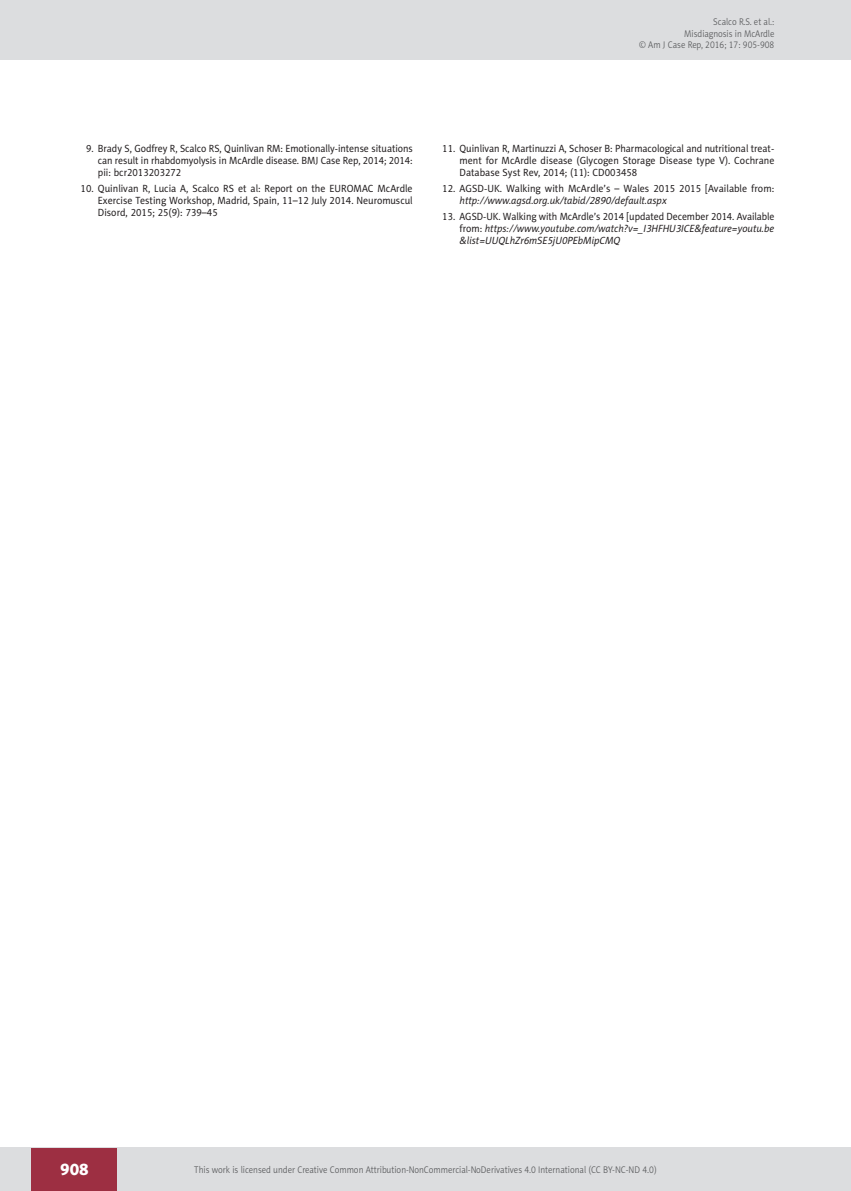
<style>
.page{position:relative;width:851px;height:1191px;background:#fff}
.page>*{position:absolute;margin:0;border:0;box-sizing:border-box;transform-origin:0 0}
.t1{font:16.5px "Naomi Sans EFN Heavy";color:#fff}
.AJCR_Referencje_punk{font:10.5px/12px "Naomi Sans EFN";color:#231f20;text-align:justify;scale:.94 1}
.AJCR_Referencje_punk-2{font:italic 10.5px/12px "Naomi Sans EFN";color:#231f20;text-align:justify;scale:.95 1}
.AJCR_Referencje_punk-3{font:10.5px/12px "Naomi Sans EFN";color:#231f20;text-align:justify;scale:.95 1}
.AJCR_Referencje_punk-4{font:10.5px/12px "Naomi Sans EFN";color:#231f20;scale:.96 1}
.t2{font:9.75px/11.2px "Naomi Sans EFN Light";color:#57585a;text-align:right;scale:.9 1}
.s1{font-style:italic}
.s2{font-style:normal}
</style>
<div class="page">
<div style="left:0;top:1148px;width:850px;height:43px;background:#dcdddf"></div>
<div style="left:32px;top:1147px;width:85px;height:43px;background:#9d2f42"></div>
<div style="left:0;top:0;width:850px;height:60px;background:#dcdddf"></div>
<p class="t2" style="left:639px;top:16px;width:152px">Scalco R.S. et al.:<br>Misdiagnosis in McArdle<br>© Am J Case Rep, 2016; 17: 905-908</p>
<p class="AJCR_Referencje_punk" style="left:98px;top:142px;width:336px;text-indent:-12px">9. Brady S, Godfrey R, Scalco RS, Quinlivan RM: Emotionally-intense situations can result in rhabdomyolysis in McArdle disease. BMJ Case Rep, 2014; 2014: pii: bcr2013203272</p>
<p class="AJCR_Referencje_punk-3" style="left:98px;top:183px;width:333px;text-indent:-17px">10. Quinlivan R, Lucia A, Scalco RS et al: Report on the EUROMAC McArdle Exercise Testing Workshop, Madrid, Spain, 11–12 July 2014. Neuromuscul Disord, 2015; 25(9): 739–45</p>
<p class="AJCR_Referencje_punk" style="left:459px;top:142px;width:336px;text-indent:-17px">11. Quinlivan R, Martinuzzi A, Schoser B: Pharmacological and nutritional treat&shy;ment for McArdle disease (Glycogen Storage Disease type V). Cochrane Database Syst Rev, 2014; (11): CD003458</p>
<p class="AJCR_Referencje_punk-4" style="left:459px;top:183px;width:329px;text-indent:-17px">12. AGSD-UK. Walking with McArdle’s – Wales 2015 2015 [Available from: <span class="s1">http://www.agsd.org.uk/tabid/2890/default.aspx</span></p>
<p class="AJCR_Referencje_punk-2" style="left:459px;top:211px;width:333px;text-indent:-17px"><span class="s2">13. AGSD-UK. Walking with McArdle’s 2014 [updated December 2014. Available from:</span> https://www.youtube.com/watch?v=_I3HFHU3ICE&amp;feature=youtu.be &amp;list=UUQLhZr6mSE5jU0PEbMipCMQ</p>
<h1 class="t1" style="left:60px;top:1159px;width:30px">908</h1>
<p class="t2" style="left:194px;top:1164px;width:515px">This work is licensed under Creative Common Attribution-NonCommercial-NoDerivatives 4.0 International (CC BY-NC-ND 4.0)</p>
</div>
